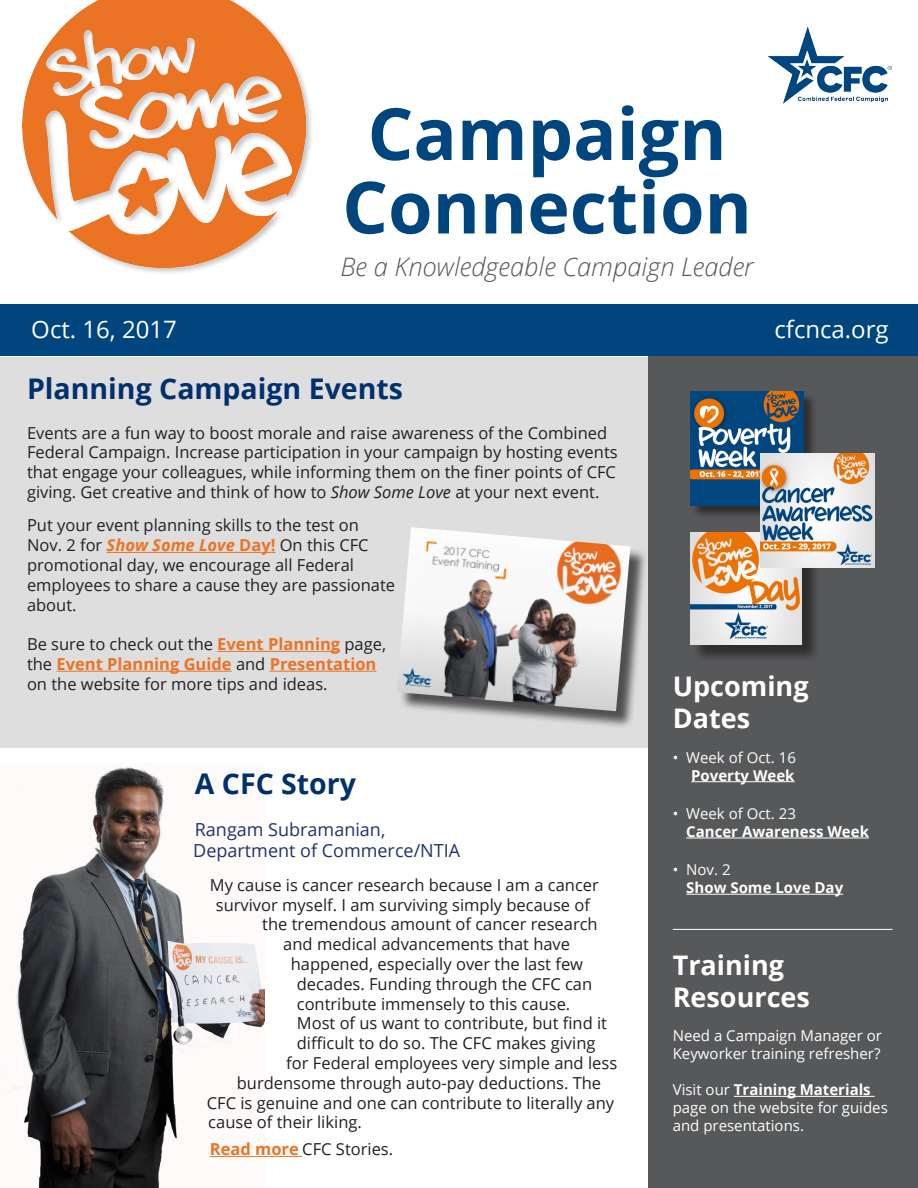
<style>
.page{position:relative;width:918px;height:1188px;background:#fff}
.page>*{position:absolute;margin:0;border:0;box-sizing:border-box;transform-origin:0 0}
.t1{font:700 72px/73.5px "Open Sans";color:#01457f;text-align:center}
.t2{font:700 28.5px "Open Sans";color:#00306d}
.t3{font:700 27px/32.4px "Open Sans";color:#fff}
.t4{font:italic 300 25.5px "Open Sans";color:#58595b}
.t5{font:24px "Open Sans";color:#fff}
.t6{font:18px "Open Sans";color:#1e3469}
.t7{font:16.5px/19.8px "Open Sans";color:#231f20}
.t8{font:15px/18px "Open Sans";color:#fff}
.t9{font:700 15px/18px "Open Sans";color:#fff}
.s1{font-style:italic}
.s2{font-weight:700;font-style:italic;color:#ec7323}
.s3{font-weight:700;color:#ec7323}
.s4{font-weight:400}
.s5{font-weight:700}
</style>
<div class="page">
<img style="left:8px;top:767px;width:256px;height:421px">
<img style="left:768px;top:27px;width:123px;height:76px">
<div style="left:0;top:304px;width:918px;height:52px;background:#01457f"></div>
<div style="left:0;top:357px;width:648px;height:390px;background:#dedede"></div>
<hr style="left:107px;top:552px;width:169px;height:1px;background:#ec7323">
<hr style="left:217px;top:651px;width:123px;height:1px;background:#ec7323">
<hr style="left:56px;top:671px;width:176px;height:1px;background:#ec7323">
<hr style="left:270px;top:671px;width:106px;height:1px;background:#ec7323">
<div style="left:648px;top:356px;width:270px;height:832px;background:#57585a"></div>
<hr style="left:691px;top:781px;width:104px;height:1px;background:#fff">
<hr style="left:686px;top:838px;width:183px;height:1px;background:#fff">
<hr style="left:686px;top:894px;width:157px;height:1px;background:#fff">
<hr style="left:734px;top:1096px;width:141px;height:1px;background:#fff">
<hr style="left:673px;top:929px;width:219px;height:1px;background:#fff">
<div style="left:691px;top:392px;width:126px;height:128px;background:#231f20;opacity:.75"></div>
<img style="left:690px;top:391px;width:113px;height:115px">
<div style="left:20px;top:0;width:294px;height:275px;background:#231f20;opacity:.27"></div>
<img style="left:22px;top:0;width:284px;height:267px">
<div style="left:692px;top:535px;width:129px;height:128px;background:#231f20;opacity:.75"></div>
<img style="left:690px;top:533px;width:112px;height:111px">
<img style="left:761px;top:454px;width:114px;height:114px">
<div style="left:400px;top:530px;width:249px;height:200px;background:#231f20;opacity:.75"></div>
<img style="left:397px;top:527px;width:233px;height:184px">
<hr style="left:210px;top:1156px;width:89px;height:1px;background:#ec7323">
<p class="t1" style="left:342px;top:95px;width:411px">Campaign<br>Connection</p>
<p class="t4" style="left:341px;top:250px;width:414px">Be a Knowledgeable Campaign Leader</p>
<p class="t5" style="left:31px;top:313px;width:147px">Oct. 16, 2017</p>
<p class="t5" style="left:774px;top:313px;width:116px">cfcnca.org</p>
<p class="t2" style="left:27px;top:369px;width:378px">Planning Campaign Events</p>
<p class="t7" style="left:27px;top:422px;width:592px">Events are a fun way to boost morale and raise awareness of the Combined Federal Campaign. Increase participation in your campaign by hosting events that engage your colleagues, while informing them on the finer points of CFC giving. Get creative and think of how to <span class="s1">Show Some Love</span> at your next event.</p>
<p class="t7" style="left:27px;top:515px;width:370px">Put your event planning skills to the test on Nov. 2 for <span class="s2">Show Some Love</span> <span class="s3">Day!</span> On this CFC promotional day, we encourage all Federal employees to share a cause they are passionate about.</p>
<p class="t7" style="left:27px;top:634px;width:361px">Be sure to check out the <span class="s3">Event Planning</span> page, the <span class="s3">Event Planning Guide</span> and <span class="s3">Presentation </span>on the website for more tips and ideas.</p>
<p class="t2" style="left:195px;top:764px;width:163px">A CFC Story</p>
<p class="t6" style="left:195px;top:817px;width:192px">Rangam Subramanian,</p>
<p class="t6" style="left:193px;top:839px;width:268px">Department of Commerce/NTIA</p>
<p class="t7" style="left:210px;top:874px;width:391px">My cause is cancer research because I am a cancer</p>
<p class="t7" style="left:216px;top:894px;width:376px">survivor myself. I am surviving simply because of</p>
<p class="t7" style="left:262px;top:914px;width:337px">the tremendous amount of cancer research</p>
<p class="t7" style="left:283px;top:934px;width:288px">and medical advancements that have</p>
<p class="t7" style="left:291px;top:954px;width:294px">happened, especially over the last few</p>
<p class="t7" style="left:297px;top:973px;width:297px">decades. Funding through the CFC can</p>
<p class="t7" style="left:297px;top:993px;width:275px">contribute immensely to this cause.</p>
<p class="t7" style="left:297px;top:1013px;width:312px">Most of us want to contribute, but find it</p>
<p class="t7" style="left:297px;top:1033px;width:300px">difficult to do so. The CFC makes giving</p>
<p class="t7" style="left:286px;top:1053px;width:332px">for Federal employees very simple and less</p>
<p class="t7" style="left:237px;top:1072px;width:366px">burdensome through auto-pay deductions. The</p>
<p class="t7" style="left:207px;top:1092px;width:409px">CFC is genuine and one can contribute to literally any</p>
<p class="t7" style="left:208px;top:1112px;width:155px">cause of their liking.</p>
<p class="t7" style="left:210px;top:1139px;width:185px"><span class="s3">Read more</span> CFC Stories.</p>
<p class="t3" style="left:673px;top:669px;width:137px">Upcoming<br>Dates</p>
<p class="t8" style="left:673px;top:748px;width:125px">• Week of Oct. 16</p>
<p class="t9" style="left:691px;top:766px;width:105px">Poverty Week</p>
<p class="t9" style="left:686px;top:804px;width:184px;text-indent:-14px"><span class="s4">• Week of Oct. 23<br></span>Cancer Awareness Week</p>
<p class="t8" style="left:673px;top:860px;width:59px">• Nov. 2</p>
<p class="t9" style="left:686px;top:878px;width:158px">Show Some Love Day</p>
<p class="t3" style="left:673px;top:948px;width:139px">Training<br>Resources</p>
<p class="t8" style="left:673px;top:1026px;width:211px">Need a Campaign Manager or<br>Keyworker training refresher?</p>
<p class="t8" style="left:673px;top:1080px;width:217px">Visit our <span class="s5">Training Materials </span>page on the website for guides and presentations.</p>
</div>
